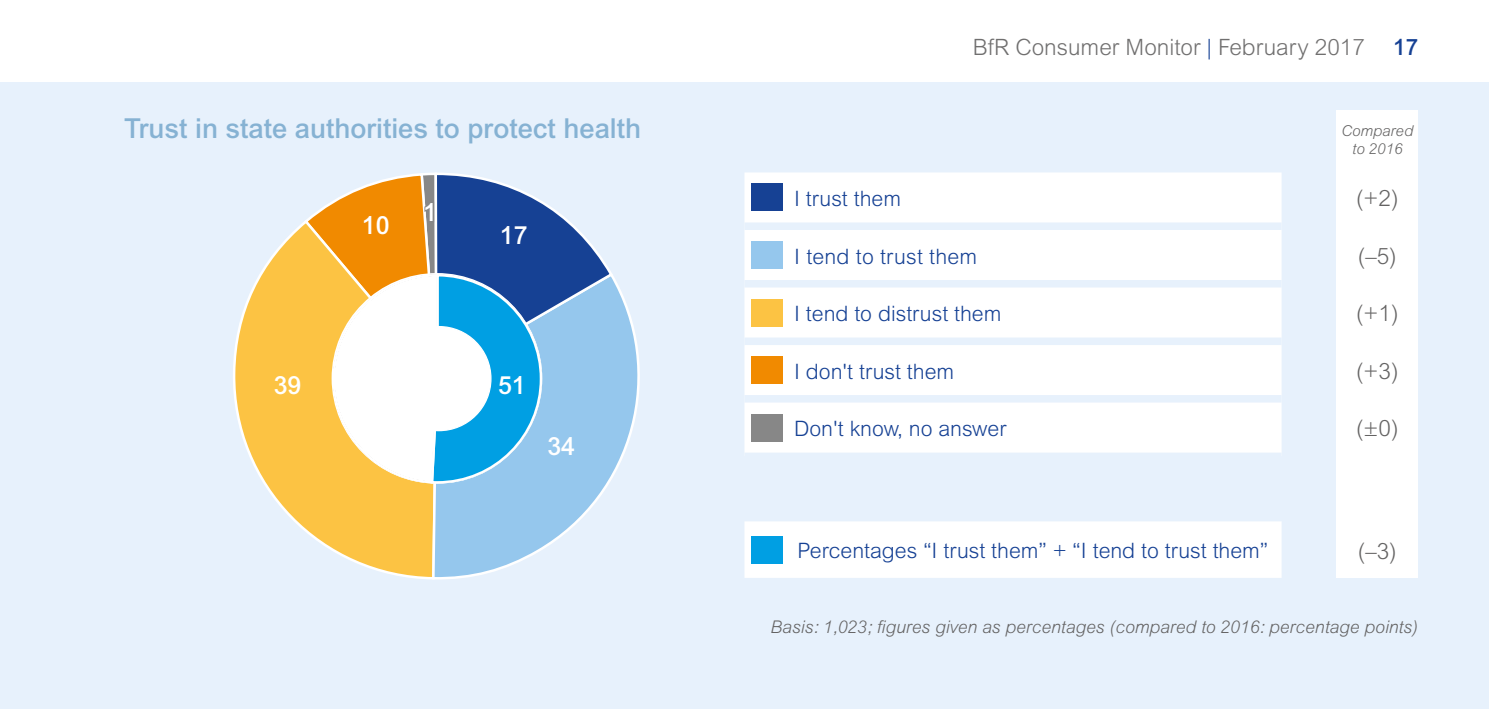
<style>
.page{position:relative;width:1489px;height:709px;background:#fff}
.page>*{position:absolute;margin:0;border:0;box-sizing:border-box;transform-origin:0 0}
.t1{font:500 27.5px "Arial MT Pro";color:#86b2d3}
.t2{font:500 25px "Arial MT Pro";color:#fff}
.t3{font:300 22.5px "Arial MT Pro";color:#706f6f}
.t4{font:300 22.5px "Arial MT Pro";color:#646363}
.t5{font:500 22.5px "Arial MT Pro";color:#164194}
.t6{font:300 21.25px "Arial MT Pro";color:#164194}
.t7{font:italic 300 17.5px "Arial MT Pro";color:#646363}
.t8{font:italic 300 15px/18px "Arial MT Pro";color:#646363;text-align:center}
.s1{color:#164194}
</style>
<div class="page">
<div style="left:0;top:82px;width:1488px;height:627px;background:#e7f1fc"></div>
<svg style="left:233px;top:224px;width:198px;height:356px"></svg>
<svg style="left:431px;top:278px;width:209px;height:302px"></svg>
<svg style="left:744px;top:172px;width:537px;height:406px;fill:#fff"></svg>
<div style="left:744px;top:222px;width:537px;height:8px;background:#e7f1fc"></div>
<div style="left:744px;top:337px;width:537px;height:8px;background:#e7f1fc"></div>
<div style="left:744px;top:395px;width:537px;height:7px;background:#e7f1fc"></div>
<div style="left:744px;top:452px;width:537px;height:8px;background:#e7f1fc"></div>
<div style="left:744px;top:280px;width:537px;height:7px;background:#e7f1fc"></div>
<div style="left:751px;top:184px;width:31px;height:27px;background:#164194"></div>
<div style="left:751px;top:241px;width:31px;height:28px;background:#95c7ed"></div>
<div style="left:751px;top:299px;width:31px;height:27px;background:#fcc343"></div>
<div style="left:751px;top:356px;width:31px;height:28px;background:#f18a00"></div>
<div style="left:751px;top:414px;width:31px;height:27px;background:#878787"></div>
<div style="left:751px;top:536px;width:31px;height:27px;background:#009fe3"></div>
<div style="left:1336px;top:110px;width:81px;height:467px;background:#fff"></div>
<svg style="left:302px;top:172px;width:312px;height:313px;background:#a6b6b2"></svg>
<p class="t1" style="left:124px;top:112px;width:518px">Trust in state authorities to protect health</p>
<p class="t2" style="left:274px;top:370px;width:29px">39</p>
<p class="t2" style="left:362px;top:211px;width:29px">10</p>
<p class="t2" style="left:423px;top:197px;width:15px">1</p>
<p class="t2" style="left:500px;top:220px;width:29px">17</p>
<p class="t2" style="left:498px;top:370px;width:29px">51</p>
<p class="t2" style="left:547px;top:431px;width:29px">34</p>
<p class="t3" style="left:972px;top:33px;width:393px">BfR Consumer Monitor <span class="s1">|</span> February 2017</p>
<p class="t5" style="left:1392px;top:34px;width:26px">17</p>
<p class="t6" style="left:794px;top:186px;width:108px">I trust them</p>
<p class="t6" style="left:794px;top:243px;width:184px">I tend to trust them</p>
<p class="t6" style="left:794px;top:301px;width:209px">I tend to distrust them</p>
<p class="t6" style="left:794px;top:358px;width:162px">I don't trust them</p>
<p class="t6" style="left:794px;top:416px;width:214px">Don't know, no answer</p>
<p class="t6" style="left:797px;top:538px;width:472px">Percentages “I trust them” + “I tend to trust them”</p>
<p class="t8" style="left:1341px;top:123px;width:73px">Compared to 2016</p>
<p class="t4" style="left:1355px;top:185px;width:44px">(+2)</p>
<p class="t4" style="left:1357px;top:242px;width:40px">(–5)</p>
<p class="t4" style="left:1355px;top:299px;width:44px">(+1)</p>
<p class="t4" style="left:1355px;top:357px;width:44px">(+3)</p>
<p class="t4" style="left:1355px;top:414px;width:44px">(±0)</p>
<p class="t4" style="left:1357px;top:537px;width:40px">(–3)</p>
<p class="t7" style="left:770px;top:616px;width:649px">Basis: 1,023; figures given as percentages (compared to 2016: percentage points)</p>
</div>
